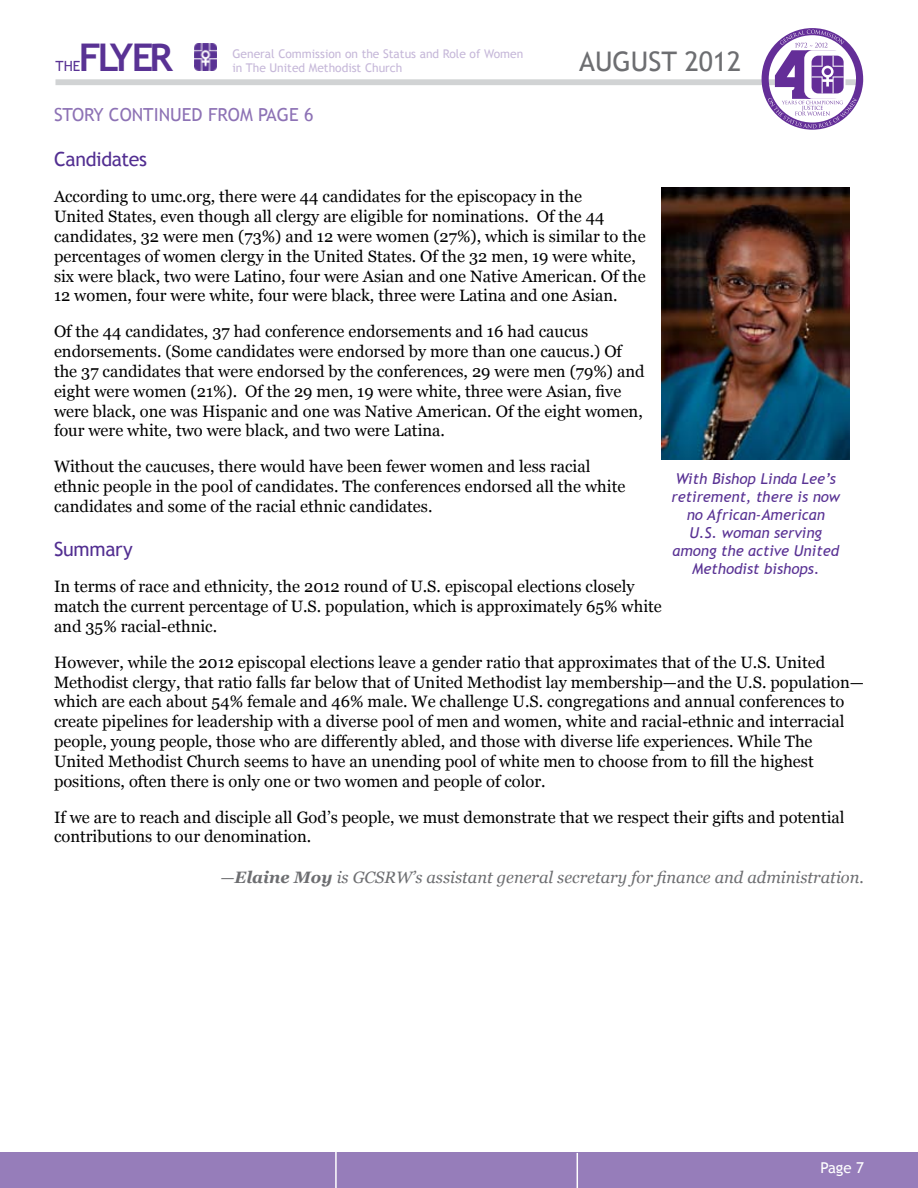
<style>
.page{position:relative;width:918px;height:1188px;background:#fff}
.page>*{position:absolute;margin:0;border:0;box-sizing:border-box;transform-origin:0 0}
.t1{font:700 38.1px "Trebuchet MS";letter-spacing:-.09em;color:#593294}
.t2{font:27px "Trebuchet MS";color:#6d6e71}
.t3{font:19.5px "Trebuchet MS";letter-spacing:-.015em;color:#522e91}
.t4{font:18px "Trebuchet MS";color:#8d72b5}
.t5{font:16.5px/19.8px "Georgia";color:#000}
.t6{font:italic 16.5px "Georgia";color:#6d6e71}
.t7{font:italic 15px/18px "Trebuchet MS";color:#593294;text-align:center}
.t8{font:15px "Trebuchet MS";color:#fff}
.t9{font:14.1px "Trebuchet MS";color:#593294}
.t10{font:12px/14.4px "Trebuchet MS";color:#c6b8d9}
.s1{font-weight:700}
</style>
<div class="page">
<img style="left:194px;top:43px;width:23px;height:27px">
<div style="left:56px;top:79px;width:807px;height:6px;background:#d1d3d4"></div>
<div style="left:0;top:1153px;width:918px;height:35px;background:#967dba"></div>
<svg style="left:762px;top:28px;width:101px;height:102px"></svg>
<hr style="left:335px;top:1151px;width:2px;height:37px;background:#fff">
<hr style="left:577px;top:1153px;width:1px;height:35px;background:#fff">
<img style="left:662px;top:188px;width:188px;height:271px">
<h1 class="t1" style="left:79px;top:34px;width:96px">Flyer</h1>
<p class="t10" style="left:232px;top:46px;width:292px">General Commission on the Status and Role of Women in The United Methodist Church</p>
<h2 class="t2" style="left:579px;top:46px;width:33px">Augus</h2>
<h2 class="t2" style="left:661px;top:46px;width:81px">t 2012</h2>
<p class="t9" style="left:56px;top:58px;width:26px">the</p>
<p class="t4" style="left:54px;top:104px;width:261px">Story Continued From PAGE 6</p>
<p class="t3" style="left:54px;top:148px;width:95px">Candidates</p>
<p class="t5" style="left:54px;top:187px;width:593px">According to umc.org, there were 44 candidates for the episcopacy in the<br>United States, even though all clergy are eligible for nominations. Of the 44 candidates, 32 were men (73%) and 12 were women (27%), which is similar to the percentages of women clergy in the United States. Of the 32 men, 19 were white, six were black, two were Latino, four were Asian and one Native American. Of the 12 women, four were white, four were black, three were Latina and one Asian.</p>
<p class="t5" style="left:54px;top:322px;width:592px">Of the 44 candidates, 37 had conference endorsements and 16 had caucus endorsements. (Some candidates were endorsed by more than one caucus.) Of the 37 candidates that were endorsed by the conferences, 29 were men (79%) and eight were women (21%). Of the 29 men, 19 were white, three were Asian, five were black, one was Hispanic and one was Native American. Of the eight women, four were white, two were black, and two were Latina.</p>
<p class="t5" style="left:54px;top:457px;width:573px">Without the caucuses, there would have been fewer women and less racial ethnic people in the pool of candidates. The conferences endorsed all the white candidates and some of the racial ethnic candidates.</p>
<p class="t3" style="left:54px;top:538px;width:80px">Summary</p>
<p class="t5" style="left:54px;top:577px;width:609px">In terms of race and ethnicity, the 2012 round of U.S. episcopal elections closely match the current percentage of U.S. population, which is approximately 65% white and 35% racial-ethnic.</p>
<p class="t5" style="left:54px;top:653px;width:812px">However, while the 2012 episcopal elections leave a gender ratio that approximates that of the U.S. United Methodist clergy, that ratio falls far below that of United Methodist lay membership—and the U.S. population— which are each about 54% female and 46% male. We challenge U.S. congregations and annual conferences to create pipelines for leadership with a diverse pool of men and women, white and racial-ethnic and interracial people, young people, those who are differently abled, and those with diverse life experiences. While The United Methodist Church seems to have an unending pool of white men to choose from to fill the highest positions, often there is only one or two women and people of color.</p>
<p class="t5" style="left:54px;top:807px;width:792px">If we are to reach and disciple all God’s people, we must demonstrate that we respect their gifts and potential contributions to our denomination.</p>
<p class="t6" style="left:220px;top:866px;width:645px">—<span class="s1">Elaine Moy</span> is GCSRW’s assistant general secretary for finance and administration.</p>
<p class="t7" style="left:671px;top:470px;width:170px">With Bishop Linda Lee’s retirement, there is now no African-American<br>U.S. woman serving among the active United<br>Methodist bishops.</p>
<p class="t8" style="left:820px;top:1159px;width:45px">Page 7</p>
</div>
